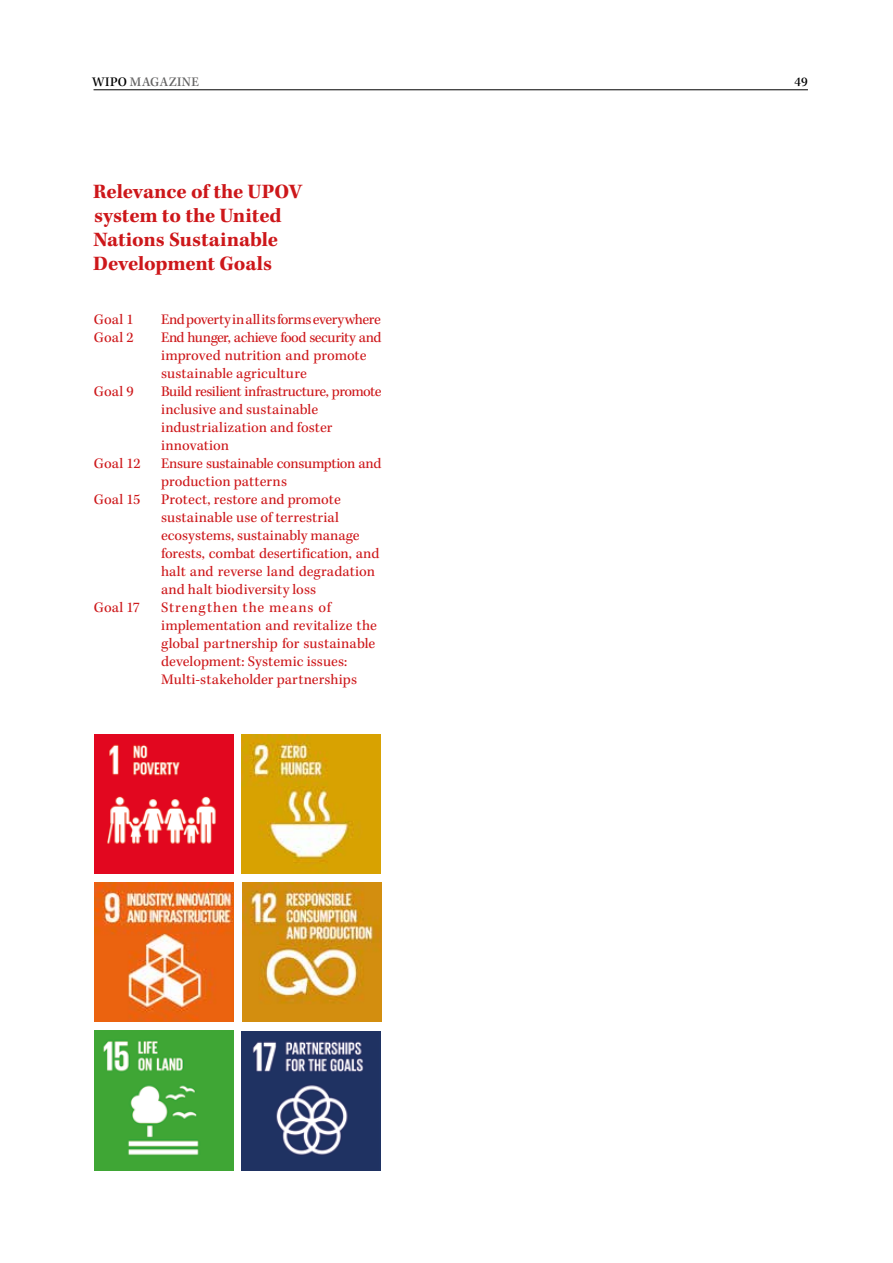
<style>
.page{position:relative;width:893px;height:1263px;background:#fff}
.page>*{position:absolute;margin:0;border:0;box-sizing:border-box;transform-origin:0 0}
.t1{font:700 21px/24px "Kepler Std";color:#cd171a}
.t2{font:15px/18px "Kepler Std";color:#cd171a}
.t3{font:15px "Kepler Std";letter-spacing:-.025em;color:#cd171a}
.t4{font:500 13.5px "Kepler Std";letter-spacing:.035em;color:#646363}
.t5{font:500 13.5px "Kepler Std";color:#000}
.s1{color:#000}
</style>
<div class="page">
<hr style="left:94px;top:90px;width:714px;height:1px;background:#000">
<img style="left:94px;top:734px;width:139px;height:139px">
<img style="left:241px;top:734px;width:139px;height:139px">
<img style="left:94px;top:883px;width:139px;height:139px">
<img style="left:242px;top:883px;width:139px;height:139px">
<img style="left:94px;top:1031px;width:139px;height:139px">
<img style="left:241px;top:1031px;width:139px;height:139px">
<p class="t4" style="left:92px;top:74px;width:109px"><span class="s1">WIPO</span> MAGAZINE</p>
<p class="t5" style="left:794px;top:74px;width:15px">49</p>
<h1 class="t1" style="left:93px;top:180px;width:210px">Relevance of the UPOV system to the United<br>Nations Sustainable<br>Development Goals</h1>
<p class="t2" style="left:94px;top:311px;width:41px">Goal 1</p>
<p class="t3" style="left:161px;top:311px;width:221px">End poverty in all its forms everywhere</p>
<p class="t2" style="left:94px;top:329px;width:41px">Goal 2</p>
<p class="t2" style="left:161px;top:329px;width:222px">End hunger, achieve food security and improved nutrition and promote sustainable agriculture</p>
<p class="t2" style="left:94px;top:383px;width:41px">Goal 9</p>
<p class="t2" style="left:161px;top:383px;width:222px">Build resilient infrastructure, promote inclusive and sustainable industrialization and foster innovation</p>
<p class="t2" style="left:94px;top:455px;width:49px">Goal 12</p>
<p class="t2" style="left:161px;top:455px;width:222px">Ensure sustainable consumption and production patterns</p>
<p class="t2" style="left:94px;top:491px;width:48px">Goal 15</p>
<p class="t2" style="left:161px;top:491px;width:220px">Protect, restore and promote sustainable use of terrestrial ecosystems, sustainably manage forests, combat desertification, and halt and reverse land degradation and halt biodiversity loss</p>
<p class="t2" style="left:94px;top:599px;width:48px">Goal 17</p>
<p class="t2" style="left:161px;top:599px;width:217px">Strengthen the means of implementation and revitalize the global partnership for sustainable development: Systemic issues:<br>Multi-stakeholder partnerships</p>
</div>
